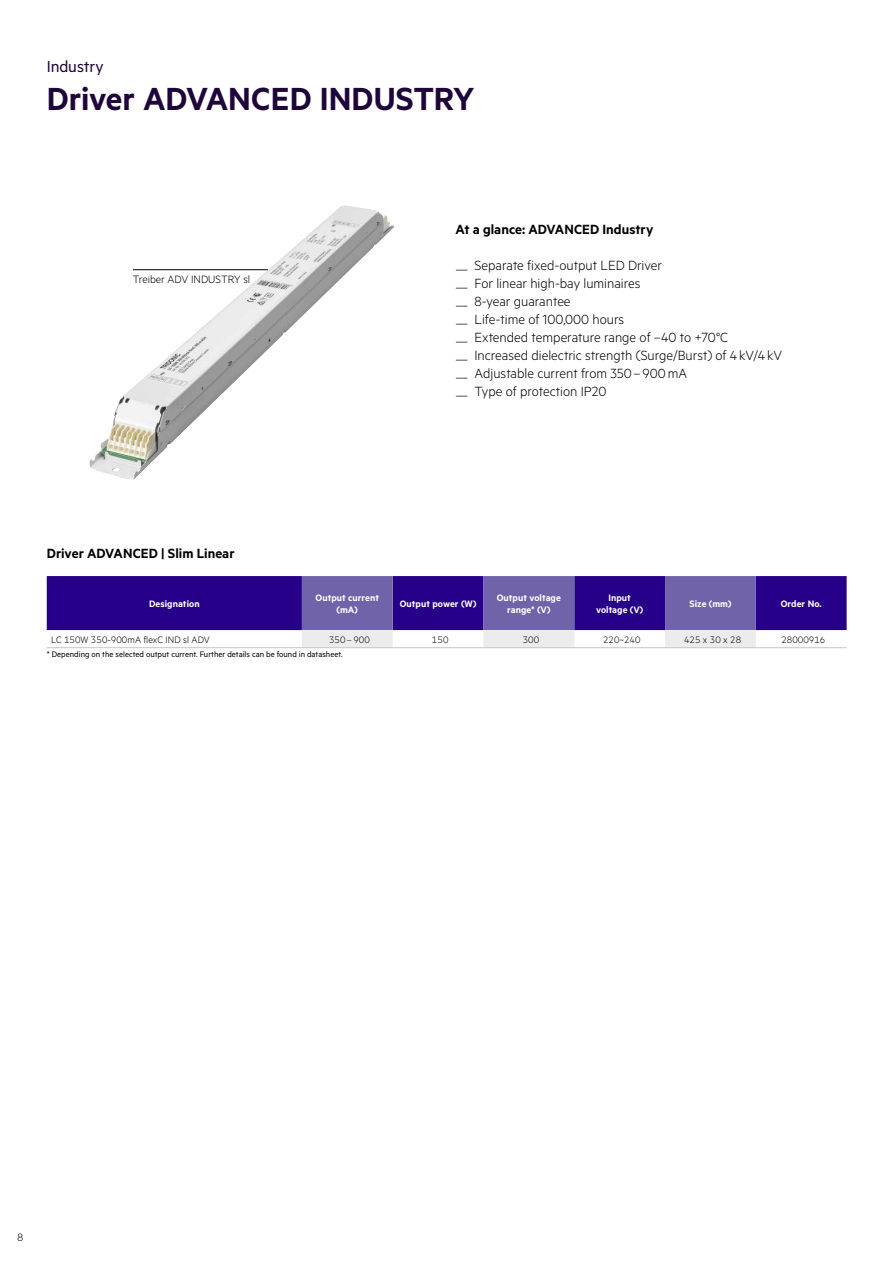
<style>
.page{position:relative;width:893px;height:1263px;background:#fff}
.page>*{position:absolute;margin:0;border:0;box-sizing:border-box;transform-origin:0 0}
.t1{font:600 36px "Metric";letter-spacing:-.005em;color:#1f063a}
.t2{font:18px "Metric";letter-spacing:-.005em;color:#1f063a}
.t3{font:300 15px "Metric";color:#000}
.t4{font:600 15px "Metric";color:#000}
.t5{font:300 12px "Metric";color:#000}
.t6{font:600 10.5px/12px "Metric";letter-spacing:.005em;color:#fff;text-align:center}
.t7{font:300 10.5px "Metric";letter-spacing:.005em;color:#000}
.t8{font:9px "Metric";color:#000}
</style>
<div class="page">
<img style="left:89px;top:205px;width:305px;height:274px">
<hr style="left:133px;top:269px;width:135px;height:1px;background:#000">
<svg style="left:47px;top:576px;width:800px;height:71px;background:#6c55ac"></svg>
<hr style="left:47px;top:647px;width:255px;height:1px;background:#c5c6c6">
<hr style="left:393px;top:647px;width:90px;height:1px;background:#c5c6c6">
<hr style="left:574px;top:647px;width:91px;height:1px;background:#c5c6c6">
<hr style="left:756px;top:647px;width:91px;height:1px;background:#c5c6c6">
<hr style="left:302px;top:647px;width:91px;height:1px;background:#c5c6c6">
<hr style="left:483px;top:647px;width:91px;height:1px;background:#c5c6c6">
<hr style="left:665px;top:647px;width:91px;height:1px;background:#c5c6c6">
<p class="t2" style="left:47px;top:56px;width:58px">Industry</p>
<h1 class="t1" style="left:47px;top:77px;width:429px">Driver ADVANCED INDUSTRY</h1>
<p class="t5" style="left:133px;top:272px;width:119px">Treiber ADV INDUSTRY sl</p>
<p class="t4" style="left:47px;top:544px;width:189px">Driver ADVANCED | Slim Linear</p>
<p class="t4" style="left:455px;top:220px;width:199px">At a glance: ADVANCED Industry</p>
<p class="t3" style="left:455px;top:257px;width:208px">— Separate fixed-output LED Driver</p>
<p class="t3" style="left:455px;top:275px;width:187px">— For linear high-bay luminaires</p>
<p class="t3" style="left:455px;top:293px;width:117px">— 8-year guarantee</p>
<p class="t3" style="left:455px;top:311px;width:170px">— Life-time of 100,000 hours</p>
<p class="t3" style="left:455px;top:329px;width:274px">— Extended temperature range of –40 to +70°C</p>
<p class="t3" style="left:455px;top:347px;width:328px">— Increased dielectric strength (Surge/Burst) of 4 kV/4kV</p>
<p class="t3" style="left:455px;top:365px;width:233px">— Adjustable current from 350– 900mA</p>
<p class="t3" style="left:455px;top:383px;width:153px">— Type of protection IP20</p>
<p class="t6" style="left:149px;top:597px;width:52px">Designation</p>
<p class="t6" style="left:316px;top:591px;width:65px">Output current (mA)</p>
<p class="t6" style="left:400px;top:597px;width:78px">Output power (W)</p>
<p class="t6" style="left:497px;top:591px;width:66px">Output voltage range* (V)</p>
<p class="t6" style="left:596px;top:591px;width:49px">Input voltage (V)</p>
<p class="t6" style="left:689px;top:597px;width:44px">Size (mm)</p>
<p class="t6" style="left:781px;top:597px;width:42px">Order No.</p>
<p class="t7" style="left:51px;top:633px;width:160px">LC 150W 350-900mA flexC IND sl ADV</p>
<p class="t7" style="left:329px;top:633px;width:42px">350 – 900</p>
<p class="t7" style="left:432px;top:633px;width:18px">150</p>
<p class="t7" style="left:523px;top:633px;width:18px">300</p>
<p class="t7" style="left:603px;top:633px;width:39px">220~240</p>
<p class="t7" style="left:684px;top:633px;width:59px">425 x 30 x 28</p>
<p class="t7" style="left:781px;top:633px;width:46px">28000916</p>
<p class="t8" style="left:47px;top:649px;width:297px">* Depending on the selected output current. Further details can be found in datasheet.</p>
<p class="t5" style="left:17px;top:1230px;width:8px">8</p>
</div>
